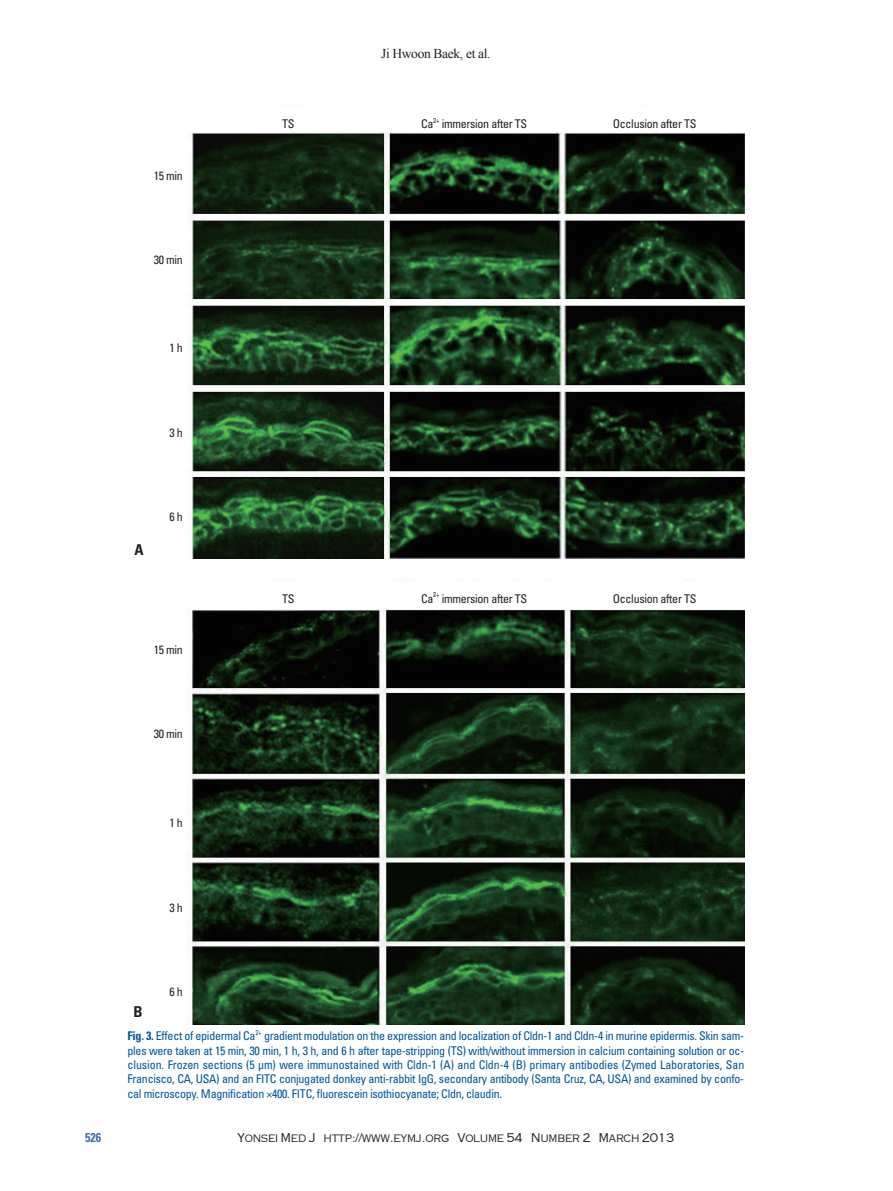
<style>
.page{position:relative;width:893px;height:1191px;background:#fff}
.page>*{position:absolute;margin:0;border:0;box-sizing:border-box;transform-origin:0 0}
.t1{font:700 condensed 15px "Univers LT Std";color:#231f20}
.t2{font:13.5px "Times New Roman";letter-spacing:-.025em;color:#231f20}
.t3{font:700 condensed 12.75px "Univers LT Std";color:#446aab;scale:.95 1}
.사진설명_YMJ{font:condensed 12px/14.2px "Univers LT Std";letter-spacing:-.025em;color:#01549c;text-align:justify}
.그림안_글{font:condensed 12px "Univers LT Std";letter-spacing:-.025em;color:#231f20}
.t4{font:300 12px "Metalcut";letter-spacing:-.025em;color:#231f20}
.그림안_글-2{font:condensed 7.05px "Univers LT Std";color:#231f20}
.사진설명_YMJ-2{font:condensed 7.05px "Univers LT Std";color:#01549c}
.s1{font-weight:700}
</style>
<div class="page">
<img style="left:190px;top:609px;width:554px;height:416px">
<img style="left:190px;top:132px;width:554px;height:426px">
<p class="그림안_글" style="left:154px;top:168px;width:31px">15 min</p>
<p class="그림안_글" style="left:154px;top:252px;width:31px">30 min</p>
<p class="그림안_글" style="left:169px;top:340px;width:15px">1 h</p>
<p class="그림안_글" style="left:169px;top:425px;width:15px">3 h</p>
<p class="t1" style="left:134px;top:541px;width:11px">A</p>
<p class="그림안_글" style="left:169px;top:509px;width:15px">6 h</p>
<p class="그림안_글" style="left:154px;top:642px;width:31px">15 min</p>
<p class="그림안_글" style="left:154px;top:726px;width:31px">30 min</p>
<p class="그림안_글" style="left:169px;top:814px;width:15px">1 h</p>
<p class="그림안_글" style="left:169px;top:900px;width:15px">3 h</p>
<p class="t1" style="left:134px;top:1002px;width:11px">B</p>
<p class="그림안_글" style="left:169px;top:983px;width:15px">6 h</p>
<p class="그림안_글" style="left:282px;top:116px;width:14px">TS</p>
<p class="t2" style="left:381px;top:44px;width:111px">Ji Hwoon Baek, et al.</p>
<p class="그림안_글" style="left:421px;top:116px;width:14px">Ca</p>
<p class="그림안_글-2" style="left:433px;top:116px;width:8px">2+</p>
<p class="그림안_글" style="left:442px;top:116px;width:87px">immersion after TS</p>
<p class="그림안_글" style="left:613px;top:116px;width:85px">Occlusion after TS</p>
<p class="그림안_글" style="left:282px;top:590px;width:14px">TS</p>
<p class="그림안_글" style="left:421px;top:590px;width:14px">Ca</p>
<p class="그림안_글-2" style="left:433px;top:590px;width:8px">2+</p>
<p class="그림안_글" style="left:442px;top:590px;width:87px">immersion after TS</p>
<p class="그림안_글" style="left:613px;top:590px;width:85px">Occlusion after TS</p>
<p class="사진설명_YMJ" style="left:128px;top:1029px;width:130px"><span class="s1">Fig. 3.</span> Effect of epidermal Ca</p>
<p class="사진설명_YMJ-2" style="left:255px;top:1027px;width:8px">2+</p>
<p class="사진설명_YMJ" style="left:128px;top:1029px;width:618px;text-indent:136px">gradient modulation on the expression and localization of Cldn-1 and Cldn-4 in murine epidermis. Skin sam&shy;ples were taken at 15 min, 30 min, 1 h, 3 h, and 6 h after tape-stripping (TS) with/without immersion in calcium containing solution or oc&shy;clusion. Frozen sections (5 μm) were immunostained with Cldn-1 (A) and Cldn-4 (B) primary antibodies (Zymed Laboratories, San Francisco, CA, USA) and an FITC conjugated donkey anti-rabbit IgG, secondary antibody (Santa Cruz, CA, USA) and examined by confo&shy;cal microscopy. Magnification ×400. FITC, fluorescein isothiocyanate; Cldn, claudin.</p>
<p class="t3" style="left:85px;top:1129px;width:18px">526</p>
<p class="t4" style="left:237px;top:1130px;width:439px">Yonsei Med J http://www.eymj.org Volume 54 Number 2 March 2013</p>
</div>
